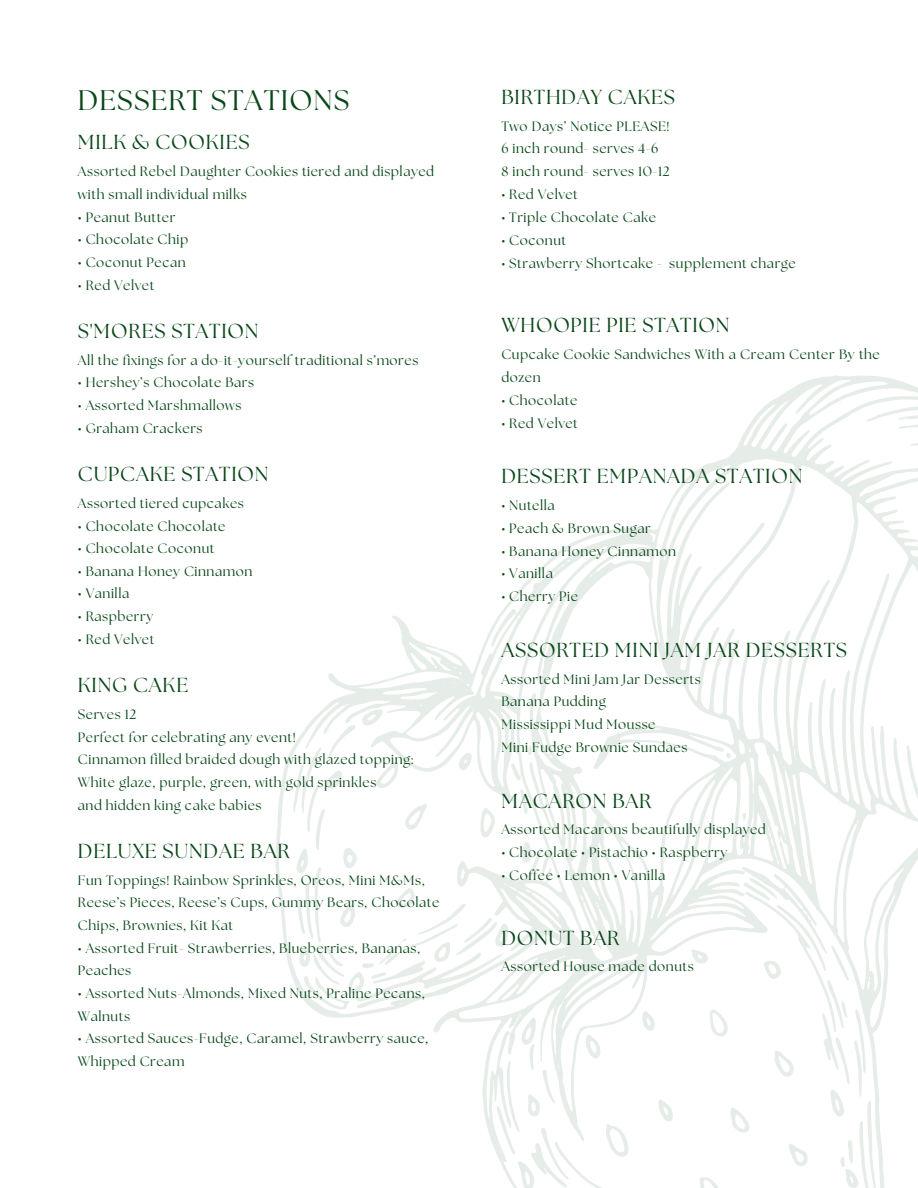
<style>
.page{position:relative;width:918px;height:1188px;background:#fff}
.page>*{position:absolute;margin:0;border:0;box-sizing:border-box;transform-origin:0 0}
.t1{font:28.35px "The Seasons";letter-spacing:.04em;color:#084718}
.t2{font:20.25px "The Seasons";letter-spacing:.04em;color:#084718}
.t3{font:13.5px/22.6px "The Seasons";letter-spacing:.04em;color:#084718}
</style>
<div class="page">
<svg style="left:275px;top:375px;width:643px;height:813px"></svg>
<svg style="left:658px;top:1099px;width:15px;height:24px"></svg>
<svg style="left:642px;top:1011px;width:13px;height:21px"></svg>
<svg style="left:497px;top:1017px;width:132px;height:171px"></svg>
<svg style="left:691px;top:867px;width:186px;height:321px"></svg>
<svg style="left:536px;top:595px;width:31px;height:86px"></svg>
<svg style="left:293px;top:709px;width:262px;height:300px"></svg>
<svg style="left:491px;top:609px;width:25px;height:38px"></svg>
<svg style="left:726px;top:753px;width:5px;height:6px"></svg>
<svg style="left:742px;top:813px;width:5px;height:8px"></svg>
<p class="t1" style="left:78px;top:87px;width:273px">DESSERT STATIONS</p>
<p class="t2" style="left:78px;top:133px;width:173px">MILK &amp; COOKIES</p>
<p class="t3" style="left:78px;top:161px;width:358px">Assorted Rebel Daughter Cookies tiered and displayed with small individual milks</p>
<p class="t3" style="left:78px;top:206px;width:99px">• Peanut Butter</p>
<p class="t3" style="left:78px;top:229px;width:112px">• Chocolate Chip</p>
<p class="t3" style="left:78px;top:252px;width:109px">• Coconut Pecan</p>
<p class="t3" style="left:78px;top:274px;width:78px">• Red Velvet</p>
<p class="t2" style="left:78px;top:321px;width:182px">S'MORES STATION</p>
<p class="t3" style="left:78px;top:350px;width:342px">All the fixings for a do-it-yourself traditional s’mores</p>
<p class="t3" style="left:78px;top:372px;width:178px">• Hershey’s Chocolate Bars</p>
<p class="t3" style="left:78px;top:395px;width:165px">• Assorted Marshmallows</p>
<p class="t3" style="left:78px;top:418px;width:126px">• Graham Crackers</p>
<p class="t2" style="left:78px;top:464px;width:192px">CUPCAKE STATION</p>
<p class="t3" style="left:78px;top:493px;width:168px">Assorted tiered cupcakes</p>
<p class="t3" style="left:78px;top:515px;width:149px">• Chocolate Chocolate</p>
<p class="t3" style="left:78px;top:538px;width:138px">• Chocolate Coconut</p>
<p class="t3" style="left:78px;top:561px;width:176px">• Banana Honey Cinnamon</p>
<p class="t3" style="left:78px;top:583px;width:53px">• Vanilla</p>
<p class="t3" style="left:78px;top:606px;width:77px">• Raspberry</p>
<p class="t3" style="left:78px;top:629px;width:78px">• Red Velvet</p>
<p class="t2" style="left:78px;top:676px;width:112px">KING CAKE</p>
<p class="t3" style="left:78px;top:704px;width:60px">Serves 12</p>
<p class="t3" style="left:78px;top:726px;width:219px">Perfect for celebrating any event!</p>
<p class="t3" style="left:78px;top:749px;width:337px">Cinnamon filled braided dough with glazed topping:</p>
<p class="t3" style="left:78px;top:772px;width:300px">White glaze, purple, green, with gold sprinkles</p>
<p class="t3" style="left:78px;top:794px;width:185px">and hidden king cake babies</p>
<p class="t2" style="left:78px;top:841px;width:214px">DELUXE SUNDAE BAR</p>
<p class="t3" style="left:78px;top:870px;width:363px">Fun Toppings! Rainbow Sprinkles, Oreos, Mini M&amp;Ms,<br>Reese’s Pieces, Reese’s Cups, Gummy Bears, Chocolate<br>Chips, Brownies, Kit Kat</p>
<p class="t3" style="left:78px;top:938px;width:344px">• Assorted Fruit- Strawberries, Blueberries, Bananas,<br>Peaches</p>
<p class="t3" style="left:78px;top:983px;width:349px">• Assorted Nuts-Almonds, Mixed Nuts, Praline Pecans,<br>Walnuts</p>
<p class="t3" style="left:78px;top:1028px;width:352px">• Assorted Sauces-Fudge, Caramel, Strawberry sauce,<br>Whipped Cream</p>
<p class="t2" style="left:501px;top:87px;width:175px">BIRTHDAY CAKES</p>
<p class="t3" style="left:501px;top:115px;width:170px">Two Days’ Notice PLEASE!</p>
<p class="t3" style="left:501px;top:138px;width:158px">6 inch round- serves 4-6</p>
<p class="t3" style="left:501px;top:161px;width:170px">8 inch round- serves 10-12</p>
<p class="t3" style="left:501px;top:184px;width:78px">• Red Velvet</p>
<p class="t3" style="left:501px;top:207px;width:156px">• Triple Chocolate Cake</p>
<p class="t3" style="left:501px;top:230px;width:66px">• Coconut</p>
<p class="t3" style="left:501px;top:253px;width:296px">• Strawberry Shortcake - supplement charge</p>
<p class="t2" style="left:501px;top:316px;width:230px">WHOOPIE PIE STATION</p>
<p class="t3" style="left:501px;top:344px;width:380px">Cupcake Cookie Sandwiches With a Cream Center By the dozen</p>
<p class="t3" style="left:501px;top:390px;width:77px">• Chocolate</p>
<p class="t3" style="left:501px;top:412px;width:78px">• Red Velvet</p>
<h1 class="t2" style="left:501px;top:467px;width:302px">DESSERT EMPANADA STATION</h1>
<h1 class="t3" style="left:501px;top:495px;width:55px">• Nutella</h1>
<h1 class="t3" style="left:501px;top:518px;width:151px">• Peach &amp; Brown Sugar</h1>
<h1 class="t3" style="left:501px;top:540px;width:176px">• Banana Honey Cinnamon</h1>
<h1 class="t3" style="left:501px;top:563px;width:53px">• Vanilla</h1>
<h1 class="t3" style="left:501px;top:586px;width:78px">• Cherry Pie</h1>
<h1 class="t2" style="left:501px;top:641px;width:347px">ASSORTED MINI JAM JAR DESSERTS</h1>
<h1 class="t3" style="left:501px;top:668px;width:201px">Assorted Mini Jam Jar Desserts<br>Banana Pudding<br>Mississippi Mud Mousse<br>Mini Fudge Brownie Sundaes</h1>
<p class="t2" style="left:501px;top:791px;width:152px">MACARON BAR</p>
<p class="t3" style="left:501px;top:819px;width:266px">Assorted Macarons beautifully displayed</p>
<p class="t3" style="left:501px;top:842px;width:227px">• Chocolate • Pistachio • Raspberry</p>
<p class="t3" style="left:501px;top:865px;width:165px">• Coffee • Lemon • Vanilla</p>
<p class="t2" style="left:501px;top:928px;width:120px">DONUT BAR</p>
<p class="t3" style="left:501px;top:956px;width:194px">Assorted House made donuts</p>
</div>
